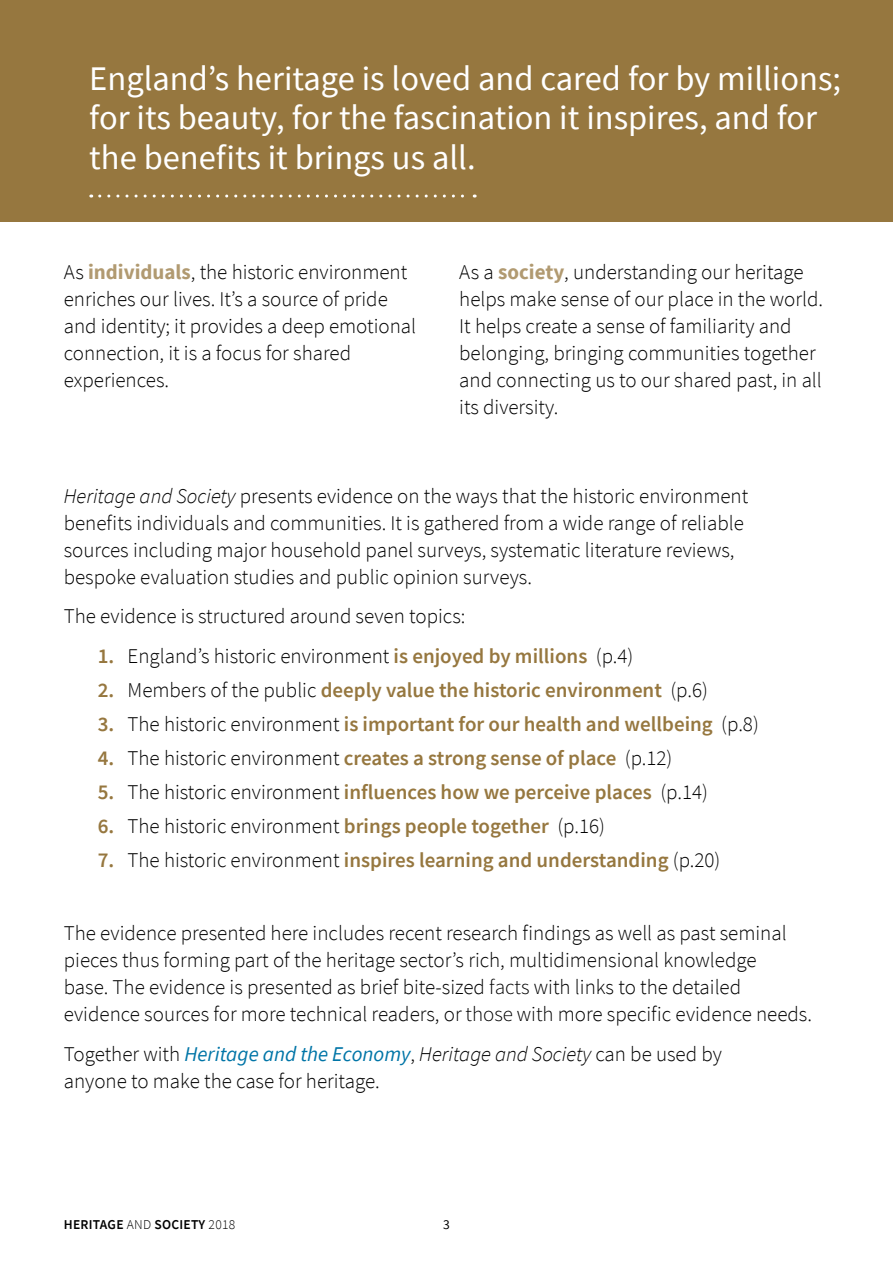
<style>
.page{position:relative;width:893px;height:1263px;background:#fff}
.page>*{position:absolute;margin:0;border:0;box-sizing:border-box;transform-origin:0 0}
.Top_Header{font:34.5px/39.8px "Source Sans Pro";color:#fff}
.Bullets_large{font:300 21px/27px "Source Sans Pro";color:#000}
.List_Paragraph{font:600 21px "Source Sans Pro";color:#96773f}
.List_Paragraph-2{font:300 21px "Source Sans Pro";color:#000}
.t1{font:600 13.5px "Source Sans Pro";letter-spacing:.02em;color:#000}
.t2{font:13.5px "Source Sans Pro";color:#000}
.s1{font-weight:700;color:#b19a71}
.s2{font-style:italic}
.s3{font-weight:600;color:#96773f}
.s4{font-weight:300;color:#000}
.s5{font-weight:400;font-style:italic;color:#0075a7}
.s6{font-weight:300}
</style>
<div class="page">
<div style="left:0;top:0;width:893px;height:222px;background:#96773f"></div>
<svg style="left:100px;top:195px;width:375px;height:3px"></svg>
<p class="Top_Header" style="left:89px;top:58px;width:753px">England’s heritage is loved and cared for by millions; for its beauty, for the fascination it inspires, and for the benefits it brings us all.</p>
<p class="Bullets_large" style="left:64px;top:259px;width:354px">As <span class="s1">individuals</span>, the historic environment enriches our lives. It’s a source of pride and identity; it provides a deep emotional connection, it is a focus for shared experiences.</p>
<p class="Bullets_large" style="left:459px;top:259px;width:365px">As a <span class="s1">society</span>, understanding our heritage helps make sense of our place in the world.<br>It helps create a sense of familiarity and belonging, bringing communities together and connecting us to our shared past, in all its diversity.</p>
<p class="Bullets_large" style="left:64px;top:482px;width:686px"><span class="s2">Heritage and Society</span> presents evidence on the ways that the historic environment benefits individuals and communities. It is gathered from a wide range of reliable sources including major household panel surveys, systematic literature reviews, bespoke evaluation studies and public opinion surveys.</p>
<p class="Bullets_large" style="left:64px;top:603px;width:403px">The evidence is structured around seven topics:</p>
<p class="List_Paragraph-2" style="left:98px;top:643px;width:537px"><span class="s3">1.</span> England’s historic environment <span class="s3">is enjoyed by millions</span> (p.4)</p>
<p class="List_Paragraph" style="left:98px;top:676px;width:612px">2. <span class="s4">Members of the public</span> deeply value the historic environment <span class="s4">(p.6)</span></p>
<p class="List_Paragraph" style="left:98px;top:710px;width:662px">3. <span class="s4">The historic environment</span> is important for our health and wellbeing <span class="s4">(p.8)</span></p>
<p class="List_Paragraph" style="left:98px;top:744px;width:576px">4. <span class="s4">The historic environment</span> creates a strong sense of place <span class="s4">(p.12)</span></p>
<p class="List_Paragraph" style="left:98px;top:778px;width:612px">5. <span class="s4">The historic environment</span> influences how we perceive places <span class="s4">(p.14)</span></p>
<p class="List_Paragraph-2" style="left:98px;top:813px;width:509px"><span class="s3">6.</span> The historic environment <span class="s3">brings people together</span> (p.16)</p>
<p class="List_Paragraph" style="left:98px;top:846px;width:624px">7. <span class="s4">The historic environment</span> inspires learning and understanding <span class="s4">(p.20)</span></p>
<p class="Bullets_large" style="left:64px;top:919px;width:750px">The evidence presented here includes recent research findings as well as past seminal pieces thus forming part of the heritage sector’s rich, multidimensional knowledge<br>base. The evidence is presented as brief bite-sized facts with links to the detailed evidence sources for more technical readers, or those with more specific evidence needs.</p>
<p class="Bullets_large" style="left:64px;top:1040px;width:660px">Together with <span class="s5">Heritage and the Economy</span>, <span class="s2">Heritage and Society</span> can be used by anyone to make the case for heritage.</p>
<p class="t1" style="left:64px;top:1216px;width:173px">HERITAGE <span class="s6">AND</span> SOCIETY <span class="s6">2018</span></p>
<p class="t2" style="left:443px;top:1216px;width:8px">3</p>
</div>
